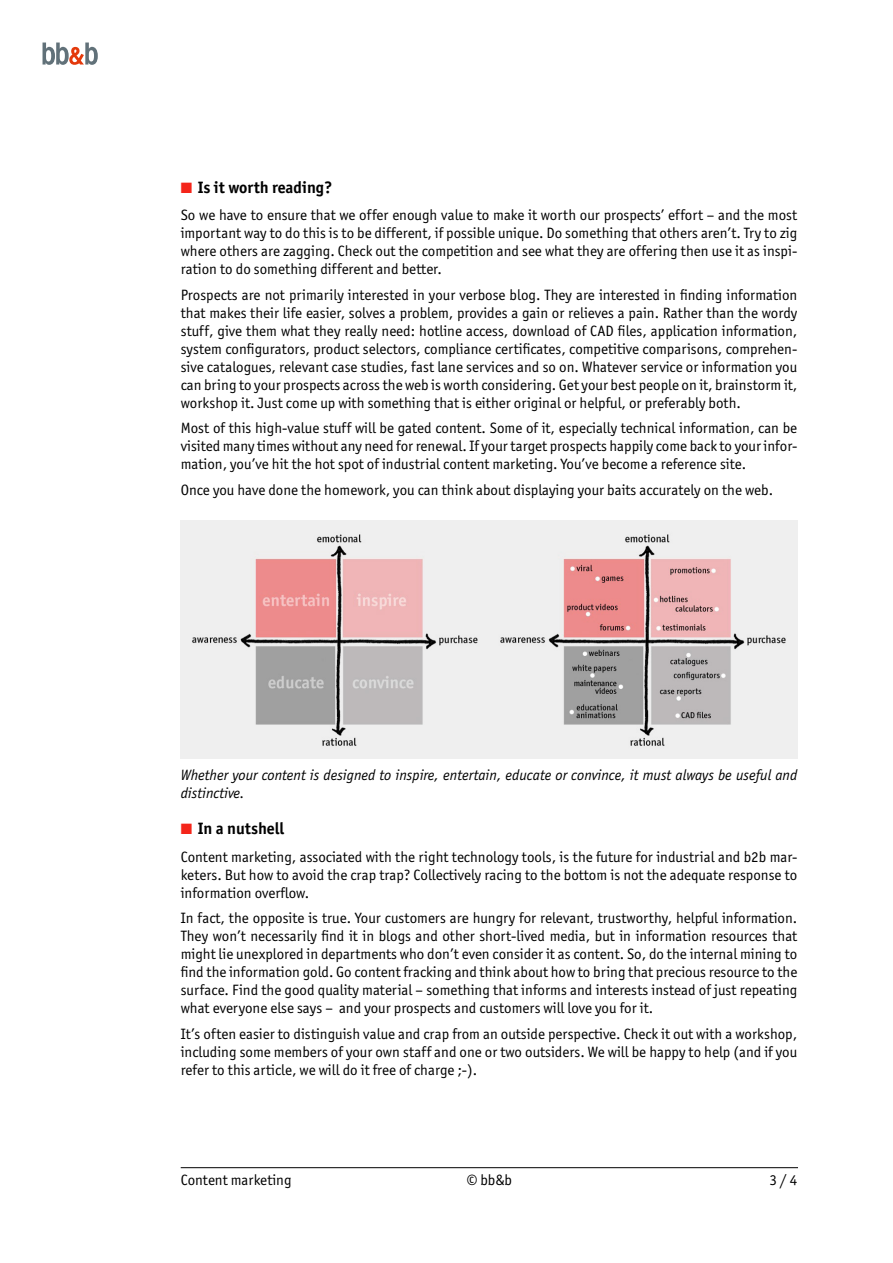
<style>
.page{position:relative;width:893px;height:1263px;background:#fff}
.page>*{position:absolute;margin:0;border:0;box-sizing:border-box;transform-origin:0 0}
.t1{font:700 16.5px "Officina Sans ITC Std";color:#000}
.t2{font:15px/18px "Officina Sans ITC Std";color:#000;text-align:justify}
.t3{font:italic 15px/18px "Officina Sans ITC Std";color:#000}
.s1{color:#f4251a}
</style>
<div class="page">
<hr style="left:181px;top:1167px;width:617px;height:1px;background:#000">
<svg style="left:43px;top:43px;width:55px;height:22px"></svg>
<img style="left:181px;top:520px;width:616px;height:239px">
<p class="t1" style="left:181px;top:177px;width:153px"><span class="s1">■</span> Is it worth reading?</p>
<p class="t2" style="left:181px;top:206px;width:618px">So we have to ensure that we offer enough value to make it worth our prospects’ effort – and the most important way to do this is to be different, if possible unique. Do something that others aren’t. Try to zig where others are zagging. Check out the competition and see what they are offering then use it as inspi&shy;ration to do something different and better.</p>
<p class="t2" style="left:181px;top:286px;width:618px">Prospects are not primarily interested in your verbose blog. They are interested in finding information that makes their life easier, solves a problem, provides a gain or relieves a pain. Rather than the wordy stuff, give them what they really need: hotline access, download of CAD files, application information, system configurators, product selectors, compliance certificates, competitive comparisons, comprehen&shy;sive catalogues, relevant case studies, fast lane services and so on. Whatever service or information you can bring to your prospects across the web is worth considering. Get your best people on it, brainstorm it, workshop it. Just come up with something that is either original or helpful, or preferably both.</p>
<p class="t2" style="left:181px;top:419px;width:618px">Most of this high-value stuff will be gated content. Some of it, especially technical information, can be visited many times without any need for renewal. If your target prospects happily come back to your infor&shy;mation, you’ve hit the hot spot of industrial content marketing. You’ve become a reference site.</p>
<p class="t2" style="left:181px;top:481px;width:594px">Once you have done the homework, you can think about displaying your baits accurately on the web.</p>
<p class="t3" style="left:181px;top:766px;width:618px">Whether your content is designed to inspire, entertain, educate or convince, it must always be useful and distinctive.</p>
<p class="t1" style="left:181px;top:818px;width:105px"><span class="s1">■</span> In a nutshell</p>
<p class="t2" style="left:181px;top:848px;width:618px">Content marketing, associated with the right technology tools, is the future for industrial and b2b mar&shy;keters. But how to avoid the crap trap? Collectively racing to the bottom is not the adequate response to information overflow.</p>
<p class="t2" style="left:181px;top:909px;width:618px">In fact, the opposite is true. Your customers are hungry for relevant, trustworthy, helpful information.<br>They won’t necessarily find it in blogs and other short-lived media, but in information resources that might lie unexplored in departments who don’t even consider it as content. So, do the internal mining to find the information gold. Go content fracking and think about how to bring that precious resource to the surface. Find the good quality material – something that informs and interests instead of just repeating what everyone else says – and your prospects and customers will love you for it.</p>
<p class="t2" style="left:181px;top:1025px;width:618px">It’s often easier to distinguish value and crap from an outside perspective. Check it out with a workshop, including some members of your own staff and one or two outsiders. We will be happy to help (and if you refer to this article, we will do it free of charge ;-).</p>
<p class="t2" style="left:181px;top:1171px;width:112px">Content marketing</p>
<p class="t2" style="left:467px;top:1171px;width:47px">© bb&amp;b</p>
<p class="t2" style="left:769px;top:1171px;width:29px">3 / 4</p>
</div>
